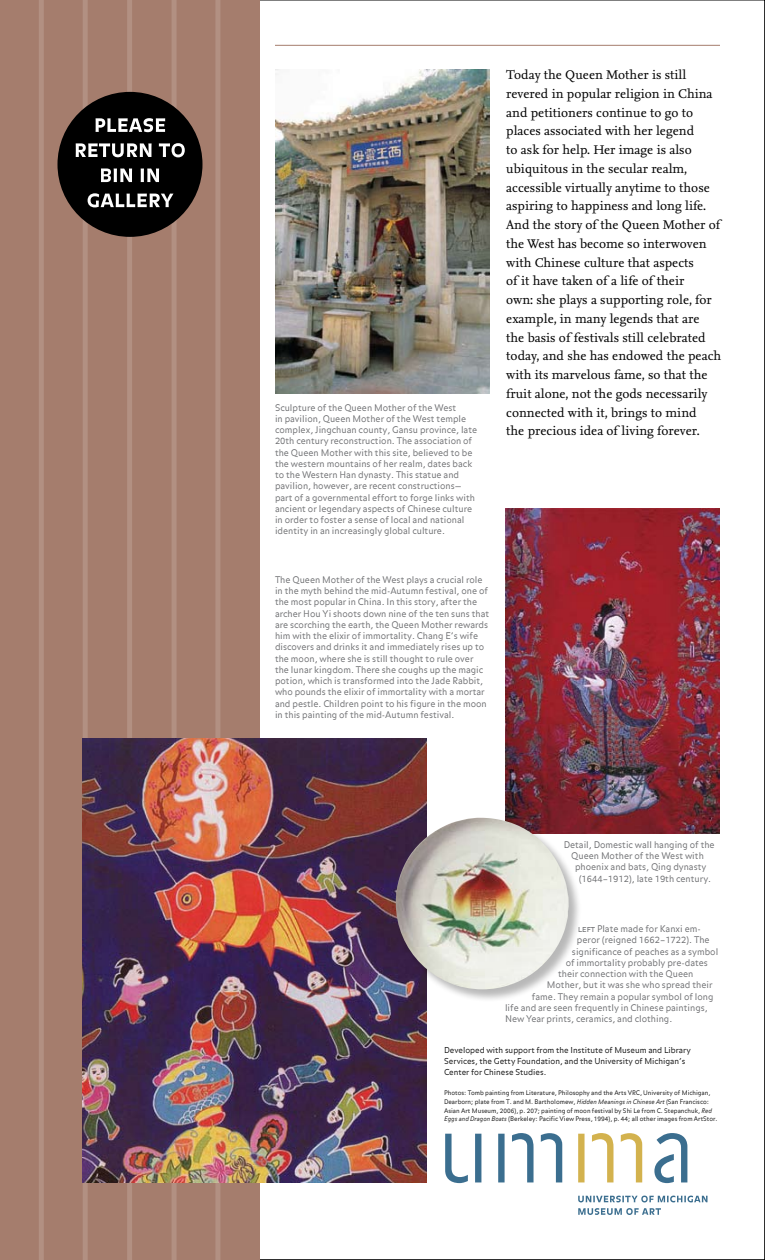
<style>
.page{position:relative;width:765px;height:1260px;background:#fff}
.page>*{position:absolute;margin:0;border:0;box-sizing:border-box;transform-origin:0 0}
.t1{font:13.12px/18.8px "Nexus Serif OT";color:#000}
.t2{font:300 9px/11.2px "Balance";color:#636467}
.t3{font:300 8.12px/11.2px "Balance";color:#000}
.t4{font:300 6.25px/8.8px "Balance";color:#000}
.s1{font-family:"Balance Light Caps";font-weight:400}
.s2{font-style:italic}
</style>
<div class="page">
<div style="left:0;top:0;width:260px;height:1260px;background:#a57d6d"></div>
<svg style="left:578px;top:1196px;width:130px;height:6px"></svg>
<svg style="left:578px;top:1208px;width:83px;height:7px"></svg>
<svg style="left:445px;top:1134px;width:36px;height:49px"></svg>
<svg style="left:578px;top:1133px;width:64px;height:49px"></svg>
<svg style="left:498px;top:1133px;width:64px;height:49px"></svg>
<svg style="left:654px;top:1133px;width:33px;height:50px"></svg>
<div style="left:39px;top:0;width:5px;height:1260px;background:#b29082"></div>
<div style="left:83px;top:0;width:5px;height:1260px;background:#b29082"></div>
<div style="left:127px;top:0;width:5px;height:1260px;background:#b29082"></div>
<div style="left:172px;top:0;width:5px;height:1260px;background:#b29082"></div>
<div style="left:215px;top:0;width:5px;height:1260px;background:#b29082"></div>
<hr style="left:275px;top:45px;width:445px;height:1px;background:#a57d6d">
<img style="left:505px;top:508px;width:215px;height:325px">
<img style="left:82px;top:738px;width:344px;height:444px">
<img style="left:275px;top:69px;width:215px;height:324px">
<div style="left:395px;top:817px;width:187px;height:185px;background:#000;opacity:.28"></div>
<img style="left:396px;top:818px;width:173px;height:171px">
<div style="left:58px;top:92px;width:144px;height:145px;background:#000;border-radius:50%"></div>
<svg style="left:88px;top:193px;width:85px;height:14px"></svg>
<svg style="left:101px;top:169px;width:58px;height:13px"></svg>
<svg style="left:76px;top:143px;width:109px;height:14px"></svg>
<svg style="left:96px;top:118px;width:69px;height:14px"></svg>
<p class="t2" style="left:275px;top:402px;width:204px">Sculpture of the Queen Mother of the West<br>in pavilion, Queen Mother of the West temple complex, Jingchuan county, Gansu province, late 20th century reconstruction. The association of the Queen Mother with this site, believed to be the western mountains of her realm, dates back to the Western Han dynasty. This statue and pavilion, however, are recent constructions— part of a governmental effort to forge links with ancient or legendary aspects of Chinese culture in order to foster a sense of local and national identity in an increasingly global culture.</p>
<p class="t2" style="left:275px;top:575px;width:216px">The Queen Mother of the West plays a crucial role in the myth behind the mid-Autumn festival, one of the most popular in China. In this story, after the archer Hou Yi shoots down nine of the ten suns that are scorching the earth, the Queen Mother rewards him with the elixir of immortality. Chang E’s wife discovers and drinks it and immediately rises up to the moon, where she is still thought to rule over the lunar kingdom. There she coughs up the magic potion, which is transformed into the Jade Rabbit, who pounds the elixir of immortality with a mortar and pestle. Children point to his figure in the moon in this painting of the mid-Autumn festival.</p>
<p class="t1" style="left:506px;top:66px;width:216px">Today the Queen Mother is still revered in popular religion in China and petitioners continue to go to places associated with her legend<br>to ask for help. Her image is also ubiquitous in the secular realm, accessible virtually anytime to those aspiring to happiness and long life.<br>And the story of the Queen Mother of the West has become so interwoven with Chinese culture that aspects<br>of it have taken of a life of their<br>own: she plays a supporting role, for example, in many legends that are<br>the basis of festivals still celebrated today, and she has endowed the peach with its marvelous fame, so that the fruit alone, not the gods necessarily connected with it, brings to mind<br>the precious idea of living forever.</p>
<p class="t2" style="left:564px;top:840px;width:152px">Detail, Domestic wall hanging of the</p>
<p class="t2" style="left:571px;top:851px;width:134px">Queen Mother of the West with</p>
<p class="t2" style="left:575px;top:862px;width:133px">phoenix and bats, Qing dynasty</p>
<p class="t2" style="left:579px;top:873px;width:134px">(1644–1912), late 19th century.</p>
<p class="t2" style="left:578px;top:924px;width:124px"><span class="s1">left</span> Plate made for Kanxi em-</p>
<p class="t2" style="left:577px;top:935px;width:134px">peror (reigned 1662–1722). The</p>
<p class="t2" style="left:572px;top:946px;width:148px">significance of peaches as a symbol</p>
<p class="t2" style="left:566px;top:958px;width:144px">of immortality probably pre-dates</p>
<p class="t2" style="left:558px;top:969px;width:137px">their connection with the Queen</p>
<p class="t2" style="left:547px;top:980px;width:167px">Mother, but it was she who spread their</p>
<p class="t2" style="left:532px;top:991px;width:183px">fame. They remain a popular symbol of long</p>
<p class="t2" style="left:505px;top:1003px;width:204px">life and are seen frequently in Chinese paintings,</p>
<p class="t2" style="left:505px;top:1014px;width:169px">New Year prints, ceramics, and clothing.</p>
<p class="t3" style="left:444px;top:1045px;width:248px">Developed with support from the Institute of Museum and Library<br>Services, the Getty Foundation, and the University of Michigan’s<br>Center for Chinese Studies.</p>
<p class="t4" style="left:444px;top:1089px;width:275px">Photos: Tomb painting from Literature, Philosophy and the Arts VRC, University of Michigan, Dearborn; plate from T. and M. Bartholomew, <span class="s2">Hidden Meanings in Chinese Art</span> (San Francisco:<br>Asian Art Museum, 2006), p. 207; painting of moon festival by Shi Le from C. Stepanchuk, <span class="s2">Red Eggs and Dragon Boats</span> (Berkeley: Pacific View Press, 1994), p. 44; all other images from ArtStor.</p>
</div>
